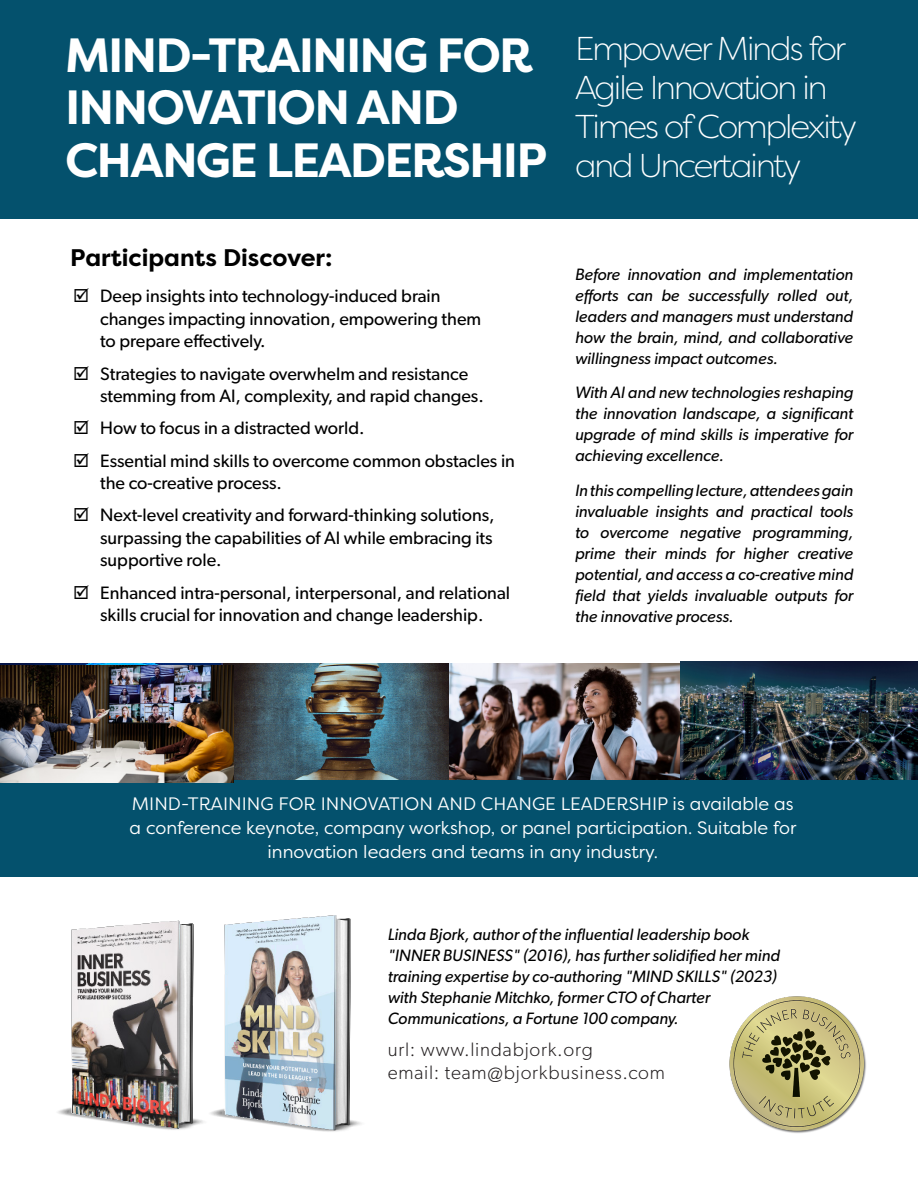
<style>
.page{position:relative;width:918px;height:1188px;background:#fff}
.page>*{position:absolute;margin:0;border:0;box-sizing:border-box;transform-origin:0 0}
.t1{font:700 48px/52.5px "Filson Pro";letter-spacing:-.04em;color:#fff}
.t2{font:300 33px/39px "Filson Pro";letter-spacing:-.06em;color:#fff}
.t3{font:700 24px "Filson Pro";color:#000}
.t4{font:300 19.5px "Gibson";letter-spacing:.04em;color:#231f20}
.t5{font:18px/22.5px "Gibson";color:#000}
.t6{font:18px/24px "Filson Pro";color:#fff;text-align:center}
.t7{font:italic 16.5px/21px "Gibson";color:#000;text-align:justify}
</style>
<div class="page">
<div style="left:0;top:778px;width:918px;height:99px;background:#04516d"></div>
<img style="left:278px;top:915px;width:84px;height:217px">
<img style="left:57px;top:920px;width:221px;height:210px">
<div style="left:0;top:0;width:918px;height:218px;background:#04516d"></div>
<img style="left:449px;top:663px;width:232px;height:117px">
<img style="left:224px;top:663px;width:225px;height:117px">
<img style="left:681px;top:662px;width:237px;height:118px">
<img style="left:0;top:665px;width:233px;height:118px">
<img style="left:729px;top:996px;width:137px;height:137px">
<p class="t1" style="left:65px;top:29px;width:484px">MIND-TRAINING FOR<br>INNOVATION AND<br>CHANGE LEADERSHIP</p>
<p class="t2" style="left:575px;top:29px;width:283px">Empower Minds for<br>Agile Innovation in<br>Times of Complexity and Uncertainty</p>
<p class="t3" style="left:70px;top:243px;width:264px">Participants Discover:</p>
<p class="t5" style="left:100px;top:285px;width:383px">Deep insights into technology-induced brain changes impacting innovation, empowering them to prepare effectively.</p>
<p class="t5" style="left:100px;top:362px;width:385px">Strategies to navigate overwhelm and resistance stemming from AI, complexity, and rapid changes.</p>
<p class="t5" style="left:100px;top:417px;width:266px">How to focus in a distracted world.</p>
<p class="t5" style="left:100px;top:449px;width:416px">Essential mind skills to overcome common obstacles in the co-creative process.</p>
<p class="t5" style="left:100px;top:504px;width:396px;text-align:justify">Next-level creativity and forward-thinking solutions, surpassing the capabilities of AI while embracing its supportive role.</p>
<p class="t5" style="left:100px;top:581px;width:411px">Enhanced intra-personal, interpersonal, and relational skills crucial for innovation and change leadership.</p>
<p class="t7" style="left:575px;top:263px;width:280px">Before innovation and implementation efforts can be successfully rolled out, leaders and managers must understand how the brain, mind, and collaborative willingness impact outcomes.</p>
<p class="t7" style="left:575px;top:382px;width:280px">With AI and new technologies reshaping the innovation landscape, a significant upgrade of mind skills is imperative for achieving excellence.</p>
<p class="t7" style="left:575px;top:479px;width:280px">In this compelling lecture, attendees gain invaluable insights and practical tools to overcome negative programming, prime their minds for higher creative potential, and access a co-creative mind field that yields invaluable outputs for the innovative process.</p>
<p class="t6" style="left:130px;top:791px;width:668px">MIND-TRAINING FOR INNOVATION AND CHANGE LEADERSHIP is available as a conference keynote, company workshop, or panel participation. Suitable for innovation leaders and teams in any industry.</p>
<p class="t7" style="left:388px;top:923px;width:394px;text-align:left">Linda Bjork, author of the influential leadership book "INNER BUSINESS" (2016), has further solidified her mind training expertise by co-authoring "MIND SKILLS" (2023) with Stephanie Mitchko, former CTO of Charter Communications, a Fortune 100 company.</p>
<p class="t4" style="left:388px;top:1038px;width:207px">url: www.lindabjork.org</p>
<p class="t4" style="left:388px;top:1061px;width:279px">email: team@bjorkbusiness.com</p>
</div>
